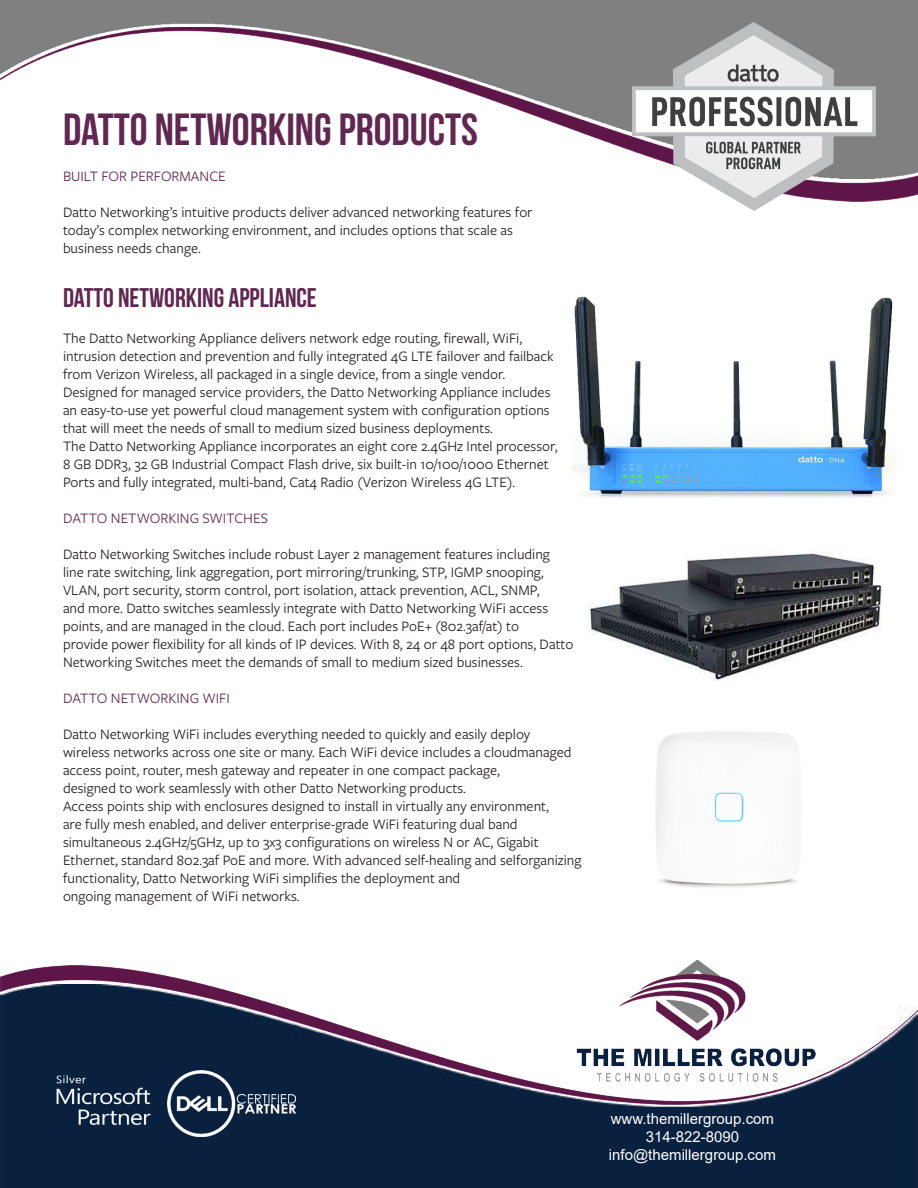
<style>
.page{position:relative;width:918px;height:1188px;background:#fff}
.page>*{position:absolute;margin:0;border:0;box-sizing:border-box;transform-origin:0 0}
.t1{font:45px "Bebas Neue";color:#602750}
.t2{font:27px "Bebas Neue";color:#602750}
.t3{font:15px "Freight Sans Pro";color:#231f20}
.t4{font:15px "Freight Sans Pro";color:#602750}
.t5{font:15px "Arial";color:#fff}
</style>
<div class="page">
<div style="left:0;top:985px;width:918px;height:203px;background:#09213f"></div>
<img style="left:1px;top:965px;width:917px;height:140px">
<img style="left:0;top:27px;width:918px;height:174px">
<img style="left:179px;top:1070px;width:116px;height:67px">
<img style="left:29px;top:1051px;width:150px;height:99px">
<img style="left:632px;top:22px;width:243px;height:188px">
<img style="left:572px;top:296px;width:323px;height:202px">
<img style="left:590px;top:553px;width:292px;height:128px">
<img style="left:655px;top:732px;width:143px;height:156px">
<p class="t1" style="left:63px;top:105px;width:417px">DATTO NETWORKING PRODUCTS</p>
<p class="t4" style="left:63px;top:166px;width:164px">BUILT FOR PERFORMANCE</p>
<p class="t3" style="left:63px;top:202px;width:471px">Datto Networking’s intuitive products deliver advanced networking features for</p>
<p class="t3" style="left:63px;top:220px;width:451px">today’s complex networking environment, and includes options that scale as</p>
<p class="t3" style="left:63px;top:238px;width:139px">business needs change.</p>
<p class="t2" style="left:63px;top:283px;width:255px">DATTO NETWORKING APPLIANCE</p>
<p class="t3" style="left:63px;top:328px;width:461px">The Datto Networking Appliance delivers network edge routing, firewall, WiFi,</p>
<p class="t3" style="left:63px;top:346px;width:492px">intrusion detection and prevention and fully integrated 4G LTE failover and failback</p>
<p class="t3" style="left:63px;top:364px;width:444px">from Verizon Wireless, all packaged in a single device, from a single vendor.</p>
<p class="t3" style="left:63px;top:382px;width:489px">Designed for managed service providers, the Datto Networking Appliance includes</p>
<p class="t3" style="left:63px;top:400px;width:488px">an easy-to-use yet powerful cloud management system with configuration options</p>
<p class="t3" style="left:63px;top:418px;width:432px">that will meet the needs of small to medium sized business deployments.</p>
<p class="t3" style="left:63px;top:436px;width:496px">The Datto Networking Appliance incorporates an eight core 2.4GHz Intel processor,</p>
<p class="t3" style="left:63px;top:454px;width:487px">8 GB DDR3, 32 GB Industrial Compact Flash drive, six built-in 10/100/1000 Ethernet</p>
<p class="t3" style="left:63px;top:472px;width:454px">Ports and fully integrated, multi-band, Cat4 Radio (Verizon Wireless 4G LTE).</p>
<p class="t4" style="left:63px;top:508px;width:207px">DATTO NETWORKING SWITCHES</p>
<p class="t3" style="left:63px;top:544px;width:489px">Datto Networking Switches include robust Layer 2 management features including</p>
<p class="t3" style="left:63px;top:562px;width:482px">line rate switching, link aggregation, port mirroring/trunking, STP, IGMP snooping,</p>
<p class="t3" style="left:63px;top:580px;width:478px">VLAN, port security, storm control, port isolation, attack prevention, ACL, SNMP,</p>
<p class="t3" style="left:63px;top:598px;width:487px">and more. Datto switches seamlessly integrate with Datto Networking WiFi access</p>
<p class="t3" style="left:63px;top:616px;width:458px">points, and are managed in the cloud. Each port includes PoE+ (802.3af/at) to</p>
<p class="t3" style="left:63px;top:634px;width:512px">provide power flexibility for all kinds of IP devices. With 8, 24 or 48 port options, Datto</p>
<p class="t3" style="left:63px;top:652px;width:461px">Networking Switches meet the demands of small to medium sized businesses.</p>
<p class="t4" style="left:63px;top:688px;width:168px">DATTO NETWORKING WIFI</p>
<p class="t3" style="left:63px;top:724px;width:469px">Datto Networking WiFi includes everything needed to quickly and easily deploy</p>
<p class="t3" style="left:63px;top:742px;width:510px">wireless networks across one site or many. Each WiFi device includes a cloudmanaged</p>
<p class="t3" style="left:63px;top:760px;width:438px">access point, router, mesh gateway and repeater in one compact package,</p>
<p class="t3" style="left:63px;top:778px;width:405px">designed to work seamlessly with other Datto Networking products.</p>
<p class="t3" style="left:63px;top:796px;width:488px">Access points ship with enclosures designed to install in virtually any environment,</p>
<p class="t3" style="left:63px;top:814px;width:456px">are fully mesh enabled, and deliver enterprise-grade WiFi featuring dual band</p>
<p class="t3" style="left:63px;top:832px;width:477px">simultaneous 2.4GHz/5GHz, up to 3x3 configurations on wireless N or AC, Gigabit</p>
<p class="t3" style="left:63px;top:850px;width:520px">Ethernet, standard 802.3af PoE and more. With advanced self-healing and selforganizing</p>
<p class="t3" style="left:63px;top:868px;width:399px">functionality, Datto Networking WiFi simplifies the deployment and</p>
<p class="t3" style="left:63px;top:886px;width:238px">ongoing management of WiFi networks.</p>
<p class="t5" style="left:611px;top:1109px;width:165px">www.themillergroup.com</p>
<p class="t5" style="left:646px;top:1127px;width:95px">314-822-8090</p>
<p class="t5" style="left:609px;top:1145px;width:168px">info@themillergroup.com</p>
</div>
